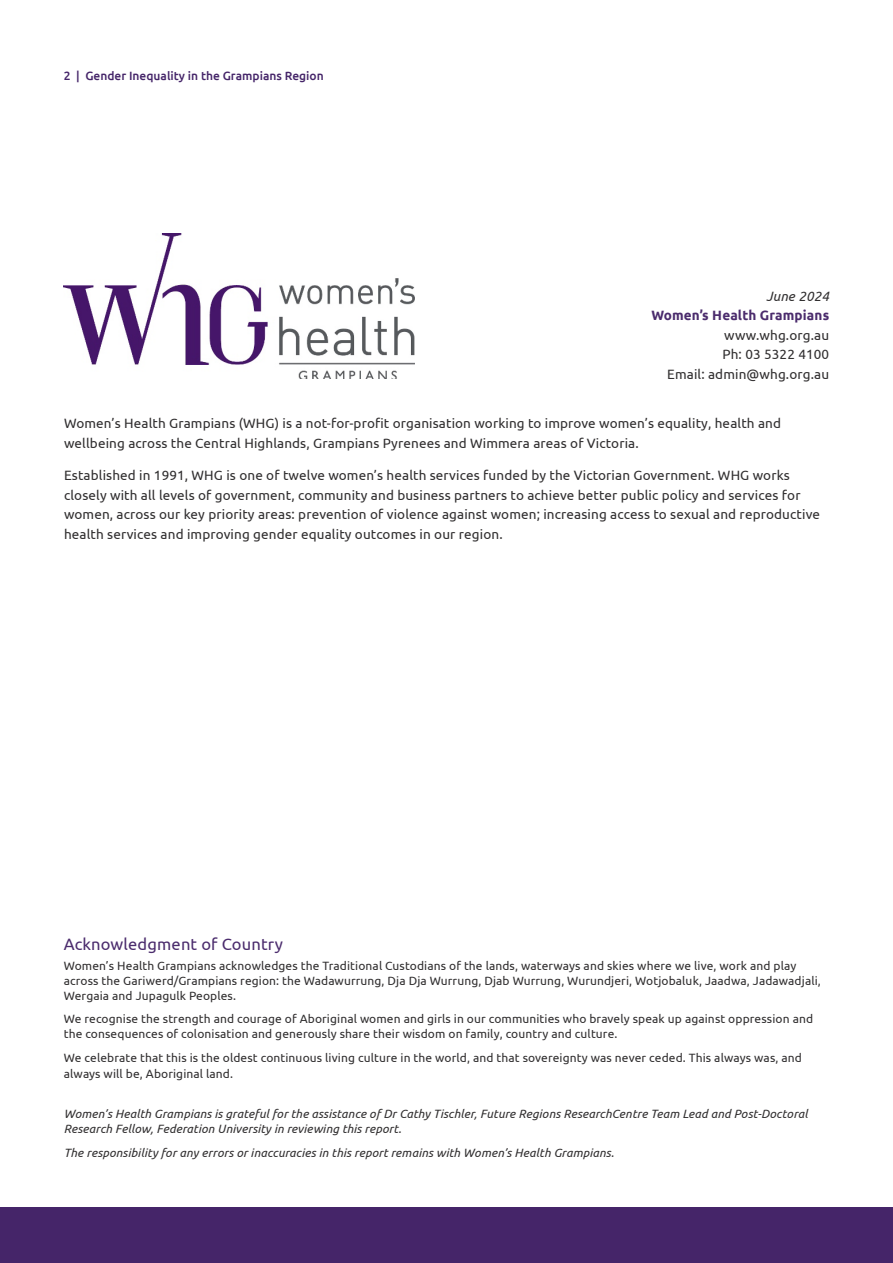
<style>
.page{position:relative;width:893px;height:1263px;background:#fff}
.page>*{position:absolute;margin:0;border:0;box-sizing:border-box;transform-origin:0 0}
.Graph_Header{font:16.5px "Ubuntu";letter-spacing:.01em;color:#4b2c6d}
.Copy{font:13.5px/19.5px "Ubuntu";letter-spacing:.01em;color:#312f30}
.Copy-2{font:700 13.5px "Ubuntu";letter-spacing:.01em;color:#4b2c6d}
.Copy-3{font:italic 13.5px "Ubuntu";letter-spacing:.01em;color:#312f30}
.Smaller_Text{font:12px/15px "Ubuntu";letter-spacing:.01em;color:#312f30}
.Smaller_Text-2{font:italic 12px/15px "Ubuntu";letter-spacing:.01em;color:#312f30}
.t1{font:500 12px "Ubuntu";color:#452569}
</style>
<div class="page">
<div style="left:0;top:1208px;width:893px;height:55px;background:#452569"></div>
<img style="left:64px;top:234px;width:351px;height:145px">
<p class="t1" style="left:64px;top:69px;width:261px">2 | Gender Inequality in the Grampians Region</p>
<p class="Copy-3" style="left:766px;top:288px;width:65px">June 2024</p>
<p class="Copy-2" style="left:651px;top:307px;width:179px">Women’s Health Grampians</p>
<p class="Copy" style="left:724px;top:325px;width:106px">www.whg.org.au</p>
<p class="Copy" style="left:722px;top:344px;width:108px">Ph: 03 5322 4100</p>
<p class="Copy" style="left:667px;top:364px;width:163px">Email: admin@whg.org.au</p>
<p class="Copy" style="left:64px;top:413px;width:718px">Women’s Health Grampians (WHG) is a not-for-profit organisation working to improve women’s equality, health and wellbeing across the Central Highlands, Grampians Pyrenees and Wimmera areas of Victoria.</p>
<p class="Copy" style="left:64px;top:465px;width:757px">Established in 1991, WHG is one of twelve women’s health services funded by the Victorian Government. WHG works closely with all levels of government, community and business partners to achieve better public policy and services for women, across our key priority areas: prevention of violence against women; increasing access to sexual and reproductive health services and improving gender equality outcomes in our region.</p>
<p class="Graph_Header" style="left:64px;top:934px;width:221px">Acknowledgment of Country</p>
<p class="Smaller_Text" style="left:64px;top:957px;width:759px">Women’s Health Grampians acknowledges the Traditional Custodians of the lands, waterways and skies where we live, work and play across the Gariwerd/Grampians region: the Wadawurrung, Dja Dja Wurrung, Djab Wurrung, Wurundjeri, Wotjobaluk, Jaadwa, Jadawadjali,<br>Wergaia and Jupagulk Peoples.</p>
<p class="Smaller_Text" style="left:64px;top:1011px;width:751px">We recognise the strength and courage of Aboriginal women and girls in our communities who bravely speak up against oppression and the consequences of colonisation and generously share their wisdom on family, country and culture.</p>
<p class="Smaller_Text" style="left:64px;top:1049px;width:740px;line-height:16.5px">We celebrate that this is the oldest continuous living culture in the world, and that sovereignty was never ceded. This always was, and always will be, Aboriginal land.</p>
<p class="Smaller_Text-2" style="left:64px;top:1106px;width:745px">Women’s Health Grampians is grateful for the assistance of Dr Cathy Tischler, Future Regions ResearchCentre Team Lead and Post-Doctoral<br>Research Fellow, Federation University in reviewing this report.</p>
<p class="Smaller_Text-2" style="left:64px;top:1144px;width:552px">The responsibility for any errors or inaccuracies in this report remains with Women’s Health Grampians.</p>
</div>
